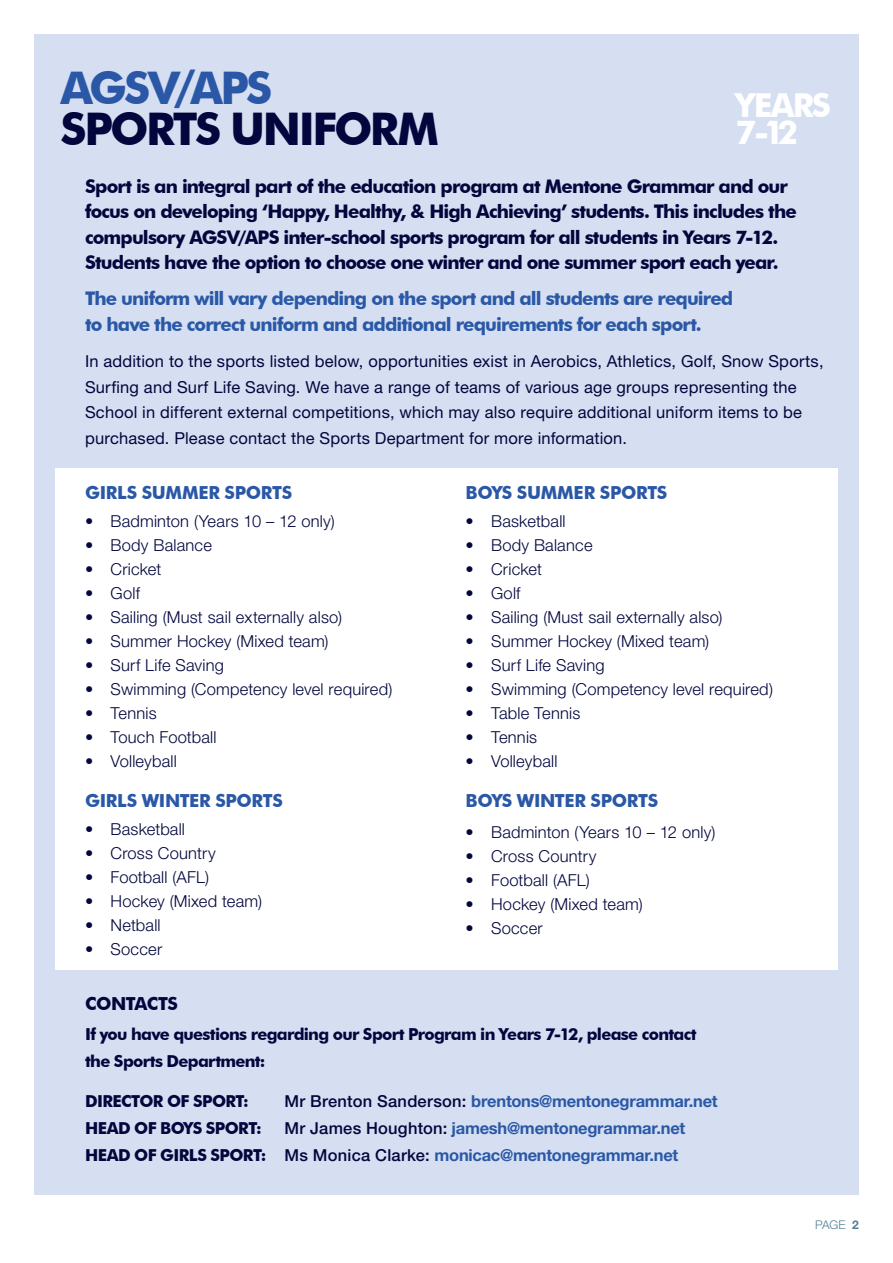
<style>
.page{position:relative;width:893px;height:1263px;background:#fff}
.page>*{position:absolute;margin:0;border:0;box-sizing:border-box;transform-origin:0 0}
.SPORT_HEAD{font:700 45px/40.5px "Futura BT";letter-spacing:-.055em;color:#02063d}
.Header-1{font:700 33px/27px "Futura BT";letter-spacing:-.055em;color:#fff}
.Body_Bold{font:700 18.75px/25.5px "Futura BT";letter-spacing:-.045em;color:#02063d}
.Body_Bold-2{font:700 18.75px/25.5px "Futura BT";letter-spacing:-.045em;color:#2a58a7}
.Body_Bold-3{font:700 18px "Futura BT";letter-spacing:-.02em;color:#2a58a7}
.Body_Bold-4{font:700 18px "Futura BT";letter-spacing:-.02em;color:#02063d}
.t1{font:300 16.5px "Helvetica Neue LT Pro";letter-spacing:.01em;color:#02063d}
.Body_Last{font:16.5px/25.5px "Helvetica Neue LT Pro";letter-spacing:.01em;color:#02063d}
.Firsts{font:700 16.5px/27px "Helvetica Neue LT Pro";letter-spacing:-.015em;color:#2a58a7}
.Body_Bold-5{font:700 16.5px/27px "Futura BT";letter-spacing:-.045em;color:#02063d}
.Firsts-2{font:700 16.5px "Futura BT";letter-spacing:-.035em;color:#02063d}
.Header-1-2{font:300 12px "Helvetica Neue LT Pro";color:#518093}
.s1{color:#2a58a7}
.s2{font-size:46.5px;color:#2a58a7}
.s3{font-weight:500}
.s4{font-weight:500;color:#02063d}
.s5{font-family:"Futura BT";color:#02063d}
.s6{font-weight:700}
</style>
<div class="page">
<div style="left:34px;top:34px;width:825px;height:1161px;background:#d5dff1"></div>
<div style="left:55px;top:468px;width:783px;height:501px;background:#fff"></div>
<p class="SPORT_HEAD" style="left:60px;top:67px;width:380px"><span class="s1">AGSV</span><span class="s2">/</span><span class="s1">APS<br></span>SPORTS UNIFORM</p>
<p class="Body_Bold" style="left:85px;top:173px;width:713px">Sport is an integral part of the education program at Mentone Grammar and our focus on developing ‘Happy, Healthy, &amp; High Achieving’ students. This includes the compulsory AGSV/APS inter-school sports program for all students in Years 7-12.<br>Students have the option to choose one winter and one summer sport each year.</p>
<p class="Body_Bold-2" style="left:85px;top:286px;width:650px">The uniform will vary depending on the sport and all students are required to have the correct uniform and additional requirements for each sport.</p>
<p class="Body_Last" style="left:85px;top:348px;width:740px">In addition to the sports listed below, opportunities exist in Aerobics, Athletics, Golf, Snow Sports, Surfing and Surf Life Saving. We have a range of teams of various age groups representing the School in different external competitions, which may also require additional uniform items to be purchased. Please contact the Sports Department for more information.</p>
<p class="Header-1" style="left:736px;top:92px;width:97px">YEARS<br>7-12</p>
<p class="Body_Bold-3" style="left:85px;top:482px;width:209px">GIRLS SUMMER SPORTS</p>
<p class="t1" style="left:85px;top:511px;width:251px"><span class="s3">•</span> Badminton (Years 10 – 12 only)</p>
<p class="t1" style="left:85px;top:535px;width:128px"><span class="s3">•</span> Body Balance</p>
<p class="t1" style="left:85px;top:559px;width:78px"><span class="s3">•</span> Cricket</p>
<p class="t1" style="left:85px;top:583px;width:56px"><span class="s3">•</span> Golf</p>
<p class="t1" style="left:85px;top:607px;width:258px"><span class="s3">•</span> Sailing (Must sail externally also)</p>
<p class="t1" style="left:85px;top:631px;width:245px"><span class="s3">•</span> Summer Hockey (Mixed team)</p>
<p class="t1" style="left:85px;top:655px;width:140px"><span class="s3">•</span> Surf Life Saving</p>
<p class="t1" style="left:85px;top:679px;width:309px"><span class="s3">•</span> Swimming (Competency level required)</p>
<p class="t1" style="left:85px;top:703px;width:73px"><span class="s3">•</span> Tennis</p>
<p class="t1" style="left:85px;top:727px;width:133px"><span class="s3">•</span> Touch Football</p>
<p class="t1" style="left:85px;top:751px;width:93px"><span class="s3">•</span> Volleyball</p>
<p class="Body_Bold-3" style="left:85px;top:790px;width:199px">GIRLS WINTER SPORTS</p>
<p class="t1" style="left:85px;top:819px;width:101px"><span class="s3">•</span> Basketball</p>
<p class="t1" style="left:85px;top:843px;width:132px"><span class="s3">•</span> Cross Country</p>
<p class="t1" style="left:85px;top:867px;width:126px"><span class="s3">•</span> Football (AFL)</p>
<p class="t1" style="left:85px;top:891px;width:178px"><span class="s3">•</span> Hockey (Mixed team)</p>
<p class="t1" style="left:85px;top:915px;width:77px"><span class="s3">•</span> Netball</p>
<p class="t1" style="left:85px;top:939px;width:79px"><span class="s3">•</span> Soccer</p>
<p class="Body_Bold-3" style="left:466px;top:482px;width:203px">BOYS SUMMER SPORTS</p>
<p class="t1" style="left:466px;top:511px;width:101px"><span class="s3">•</span> Basketball</p>
<p class="t1" style="left:466px;top:535px;width:128px"><span class="s3">•</span> Body Balance</p>
<p class="t1" style="left:466px;top:559px;width:78px"><span class="s3">•</span> Cricket</p>
<p class="t1" style="left:466px;top:583px;width:56px"><span class="s3">•</span> Golf</p>
<p class="t1" style="left:466px;top:607px;width:258px"><span class="s3">•</span> Sailing (Must sail externally also)</p>
<p class="t1" style="left:466px;top:631px;width:245px"><span class="s3">•</span> Summer Hockey (Mixed team)</p>
<p class="t1" style="left:466px;top:655px;width:140px"><span class="s3">•</span> Surf Life Saving</p>
<p class="t1" style="left:466px;top:679px;width:309px"><span class="s3">•</span> Swimming (Competency level required)</p>
<p class="t1" style="left:466px;top:703px;width:116px"><span class="s3">•</span> Table Tennis</p>
<p class="t1" style="left:466px;top:727px;width:73px"><span class="s3">•</span> Tennis</p>
<p class="t1" style="left:466px;top:751px;width:93px"><span class="s3">•</span> Volleyball</p>
<p class="Body_Bold-3" style="left:466px;top:790px;width:194px">BOYS WINTER SPORTS</p>
<p class="t1" style="left:466px;top:822px;width:251px"><span class="s3">•</span> Badminton (Years 10 – 12 only)</p>
<p class="t1" style="left:466px;top:846px;width:132px"><span class="s3">•</span> Cross Country</p>
<p class="t1" style="left:466px;top:870px;width:126px"><span class="s3">•</span> Football (AFL)</p>
<p class="t1" style="left:466px;top:894px;width:178px"><span class="s3">•</span> Hockey (Mixed team)</p>
<p class="t1" style="left:466px;top:918px;width:79px"><span class="s3">•</span> Soccer</p>
<p class="Body_Bold-4" style="left:85px;top:993px;width:94px">CONTACTS</p>
<p class="Body_Bold-5" style="left:85px;top:1020px;width:613px">If you have questions regarding our Sport Program in Years 7-12, please contact the Sports Department:</p>
<p class="Firsts-2" style="left:85px;top:1091px;width:165px">DIRECTOR OF SPORT:</p>
<p class="Firsts" style="left:285px;top:1087px;width:435px"><span class="s4">Mr Brenton Sanderson:</span> brentons@mentonegrammar.net</p>
<p class="Firsts-2" style="left:85px;top:1118px;width:178px">HEAD OF BOYS SPORT:</p>
<p class="Firsts" style="left:85px;top:1114px;width:602px;text-indent:200px"><span class="s4">Mr James Houghton:</span> jamesh@mentonegrammar.net<br><span class="s5">HEAD OF GIRLS SPORT:</span> <span class="s4">Ms Monica Clarke:</span> monicac@mentonegrammar.net</p>
<p class="Header-1-2" style="left:815px;top:1217px;width:45px">PAGE <span class="s6">2</span></p>
</div>
